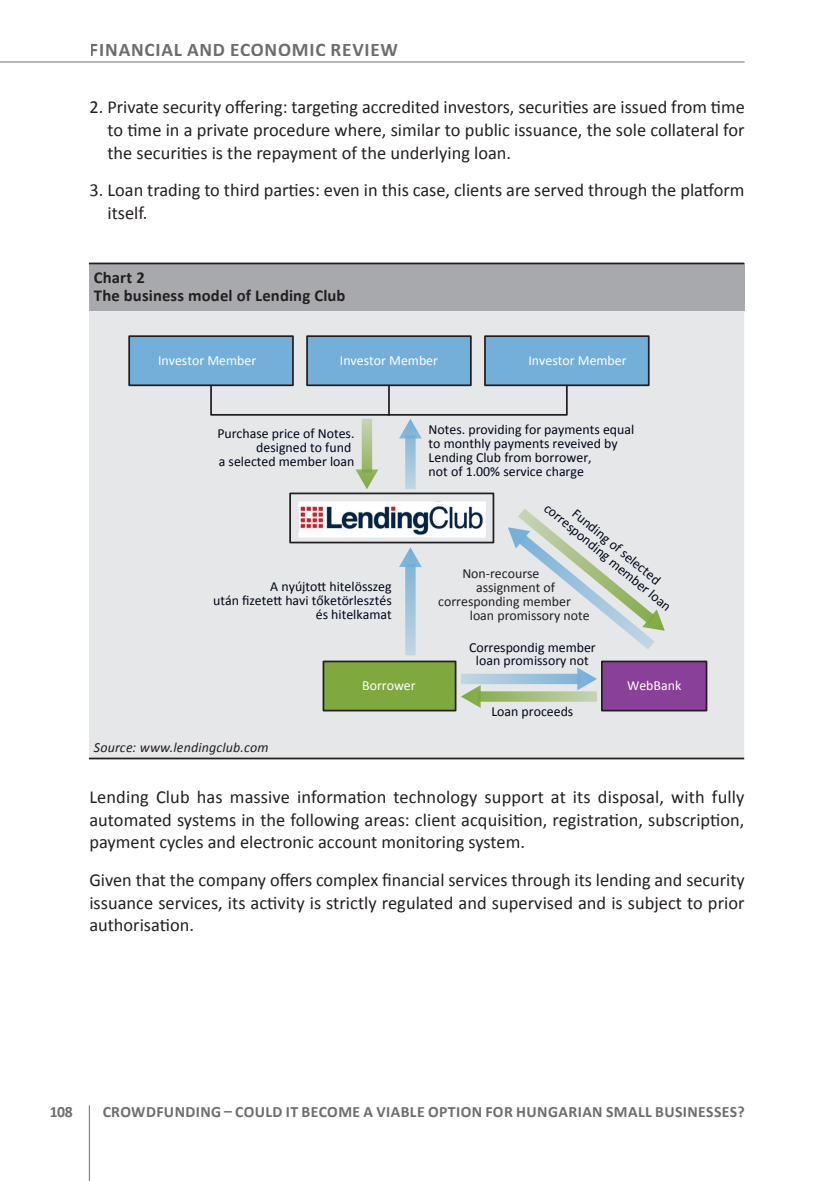
<style>
.page{position:relative;width:834px;height:1181px;background:#fff}
.page>*{position:absolute;margin:0;border:0;box-sizing:border-box;transform-origin:0 0}
.t1{font:700 19.25px "Calibri";letter-spacing:.04em;color:#231f20}
.t2{font:18.38px/22.8px "Calibri";color:#231f20;text-align:justify}
.t3{font:700 16.62px/18.4px "Calibri";letter-spacing:.005em;color:#231f20}
.t4{font:700 15.75px "Calibri";letter-spacing:.025em;color:#231f20}
.t5{font:italic 14px "Calibri";letter-spacing:.01em;color:#231f20}
.t6{font:13.83px/13.8px "Calibri";color:#000617;text-align:right}
.t7{font:13.83px "Calibri";color:#231f20}
.t8{font:13.83px "Calibri";color:#fff}
</style>
<div class="page">
<hr style="left:0;top:62px;width:744px;height:1px;background:#231f20">
<hr style="left:89px;top:1105px;width:1px;height:76px;background:#231f20">
<div style="left:89px;top:263px;width:655px;height:48px;background:#a8a9ad"></div>
<div style="left:89px;top:311px;width:655px;height:446px;background:#e6e7e9"></div>
<hr style="left:89px;top:263px;width:655px;height:1px;background:#231f20">
<hr style="left:89px;top:757px;width:655px;height:2px;background:#231f20">
<div style="left:210px;top:381px;width:357px;height:35px;border:2px solid #231f20"></div>
<hr style="left:388px;top:381px;width:2px;height:34px;background:#231f20">
<svg style="left:361px;top:419px;width:11px;height:50px"></svg>
<svg style="left:355px;top:469px;width:23px;height:20px"></svg>
<svg style="left:506px;top:498px;width:160px;height:162px;background:#dbe1df"></svg>
<svg style="left:405px;top:438px;width:10px;height:51px"></svg>
<svg style="left:399px;top:419px;width:23px;height:19px"></svg>
<svg style="left:480px;top:691px;width:117px;height:11px"></svg>
<svg style="left:461px;top:685px;width:19px;height:23px"></svg>
<svg style="left:461px;top:674px;width:116px;height:10px"></svg>
<svg style="left:577px;top:667px;width:20px;height:23px"></svg>
<svg style="left:405px;top:567px;width:10px;height:88px"></svg>
<svg style="left:399px;top:547px;width:23px;height:20px"></svg>
<div style="left:129px;top:336px;width:164px;height:49px;background:#73afd8"></div>
<div style="left:128px;top:335px;width:166px;height:51px;border:2px solid #231f20"></div>
<div style="left:307px;top:336px;width:164px;height:49px;background:#73afd8"></div>
<div style="left:306px;top:335px;width:165px;height:51px;border:2px solid #231f20"></div>
<div style="left:289px;top:492px;width:205px;height:51px;border:2px solid #231f20"></div>
<div style="left:323px;top:661px;width:132px;height:49px;background:#7fa93f"></div>
<div style="left:322px;top:660px;width:134px;height:51px;border:2px solid #231f20"></div>
<div style="left:601px;top:661px;width:105px;height:49px;background:#894098"></div>
<div style="left:601px;top:660px;width:106px;height:51px;border:2px solid #231f20"></div>
<div style="left:485px;top:336px;width:163px;height:49px;background:#73afd8"></div>
<div style="left:484px;top:335px;width:165px;height:51px;border:2px solid #231f20"></div>
<img style="left:299px;top:502px;width:186px;height:36px">
<p class="t1" style="left:90px;top:37px;width:310px">FINANCIAL AND ECONOMIC REVIEW</p>
<p class="t2" style="left:107px;top:96px;width:638px;text-indent:-18px">2. Private security offering: targeting accredited investors, securities are issued from time to time in a private procedure where, similar to public issuance, the sole collateral for the securities is the repayment of the underlying loan.</p>
<p class="t2" style="left:107px;top:179px;width:638px;text-indent:-18px">3. Loan trading to third parties: even in this case, clients are served through the platform itself.</p>
<p class="t3" style="left:94px;top:268px;width:253px">CHART 2<br>THE BUSINESS MODEL OF LENDING CLUB</p>
<p class="t8" style="left:158px;top:352px;width:100px">Investor Member</p>
<p class="t8" style="left:340px;top:352px;width:100px">Investor Member</p>
<p class="t8" style="left:528px;top:352px;width:100px">Investor Member</p>
<p class="t6" style="left:217px;top:427px;width:139px">Purchase price of Notes. designed to fund<br>a selected member loan</p>
<p class="t6" style="left:213px;top:579px;width:180px">A nyújtott hitelösszeg<br>után fizetett havi tőketörlesztés és hitelkamat</p>
<p class="t6" style="left:428px;top:423px;width:207px;text-align:left">Notes. providing for payments equal to monthly payments reveived by<br>Lending Club from borrower,<br>not of 1.00% service charge</p>
<p class="t6" style="left:559px;top:490px;width:161px;text-align:center;rotate:40deg">Funding of selected corresponding member loan</p>
<p class="t7" style="left:462px;top:565px;width:79px">Non-recourse</p>
<p class="t7" style="left:476px;top:579px;width:81px">assignment of</p>
<p class="t7" style="left:438px;top:593px;width:134px">corresponding member</p>
<p class="t7" style="left:469px;top:607px;width:121px">loan promissory note</p>
<p class="t5" style="left:94px;top:737px;width:176px">Source: www.lendingclub.com</p>
<p class="t6" style="left:469px;top:640px;width:128px;text-align:center">Correspondig member loan promissory not</p>
<p class="t6" style="left:491px;top:704px;width:83px">Loan proceeds</p>
<p class="t8" style="left:362px;top:676px;width:55px">Borrower</p>
<p class="t8" style="left:627px;top:676px;width:56px">WebBank</p>
<p class="t2" style="left:89px;top:785px;width:656px">Lending Club has massive information technology support at its disposal, with fully automated systems in the following areas: client acquisition, registration, subscription, payment cycles and electronic account monitoring system.</p>
<p class="t2" style="left:89px;top:868px;width:656px">Given that the company offers complex financial services through its lending and security issuance services, its activity is strictly regulated and supervised and is subject to prior authorisation.</p>
<p class="t4" style="left:49px;top:1102px;width:25px">108</p>
<p class="t4" style="left:102px;top:1102px;width:643px">CROWDFUNDING – COULD IT BECOME A VIABLE OPTION FOR HUNGARIAN SMALL BUSINESSES?</p>
</div>
